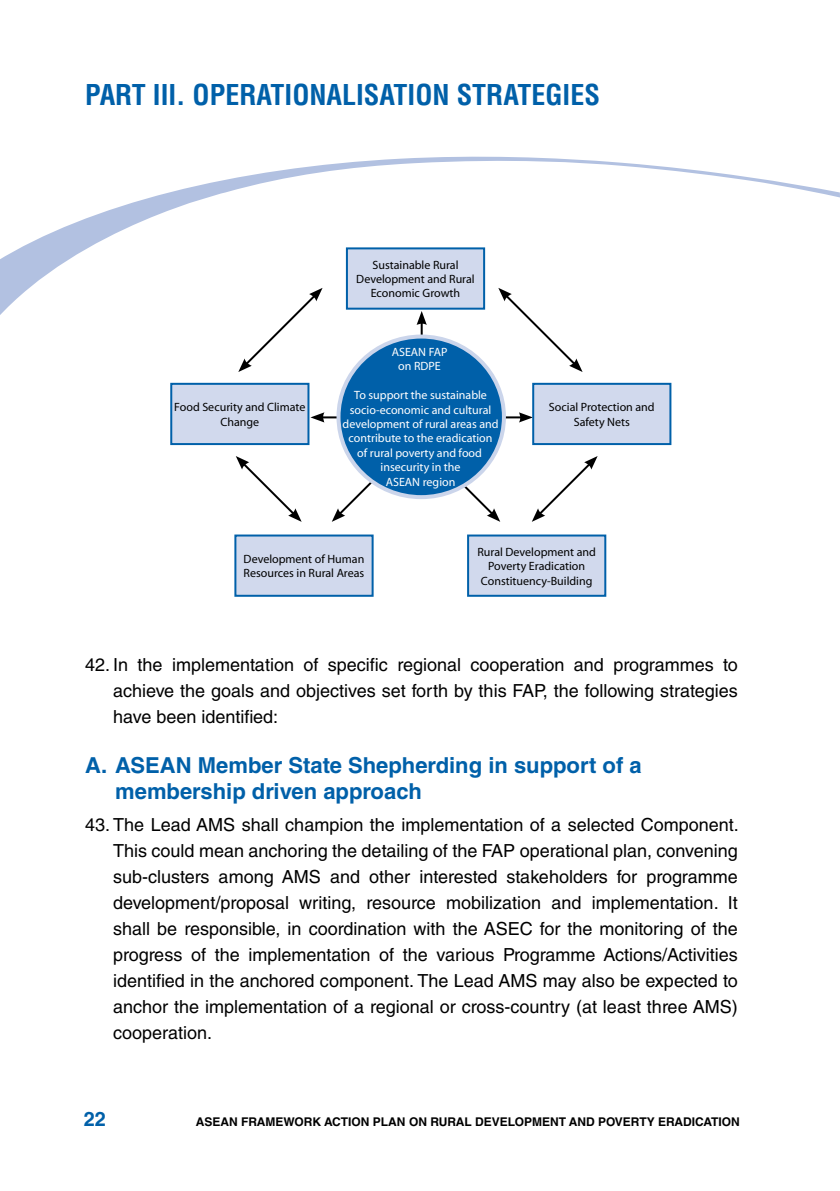
<style>
.page{position:relative;width:840px;height:1191px;background:#fff}
.page>*{position:absolute;margin:0;border:0;box-sizing:border-box;transform-origin:0 0}
.t1{font:700 condensed 28px "Helvetica LT Std";color:#0060a9}
.t2{font:700 22px/26px "Helvetica LT Std";color:#0060a9}
.t3{font:700 20px "Helvetica LT Std";color:#0060a9}
.t4{font:18px/26px "Helvetica LT Std";color:#000;text-align:justify}
.t5{font:12px/14.4px "Myriad";color:#000;text-align:center}
.t6{font:12px/14.4px "Myriad";color:#fff;text-align:center}
.t7{font:700 12px "Helvetica LT Std";color:#000}
</style>
<div class="page">
<svg style="left:0;top:156px;width:839px;height:159px"></svg>
<hr style="left:321px;top:416px;width:200px;height:2px;background:#000">
<svg style="left:310px;top:412px;width:14px;height:10px"></svg>
<svg style="left:518px;top:412px;width:14px;height:10px"></svg>
<hr style="left:420px;top:322px;width:2px;height:97px;background:#000">
<svg style="left:416px;top:311px;width:10px;height:14px"></svg>
<svg style="left:238px;top:288px;width:84px;height:84px"></svg>
<svg style="left:331px;top:440px;width:169px;height:82px"></svg>
<svg style="left:236px;top:456px;width:65px;height:66px"></svg>
<svg style="left:531px;top:456px;width:66px;height:66px"></svg>
<svg style="left:498px;top:288px;width:84px;height:84px"></svg>
<div style="left:347px;top:248px;width:137px;height:61px;background:#d1d9ed"></div>
<div style="left:346px;top:247px;width:139px;height:63px;border:2px solid #0060a9"></div>
<div style="left:533px;top:384px;width:137px;height:60px;background:#d1d9ed"></div>
<div style="left:532px;top:383px;width:139px;height:62px;border:2px solid #0060a9"></div>
<div style="left:171px;top:384px;width:137px;height:60px;background:#d1d9ed"></div>
<div style="left:170px;top:383px;width:139px;height:62px;border:2px solid #0060a9"></div>
<div style="left:235px;top:535px;width:137px;height:61px;background:#d1d9ed"></div>
<div style="left:234px;top:534px;width:139px;height:63px;border:2px solid #0060a9"></div>
<div style="left:468px;top:535px;width:137px;height:61px;background:#d1d9ed"></div>
<div style="left:467px;top:534px;width:139px;height:63px;border:2px solid #0060a9"></div>
<div style="left:338px;top:336px;width:165px;height:161px;background:#0060a9;border-radius:50%"></div>
<div style="left:336px;top:334px;width:169px;height:165px;border:4px solid #cbd5eb;border-radius:50%"></div>
<h1 class="t1" style="left:85px;top:77px;width:499px">PART III. OPERATIONALISATION STRATEGIES</h1>
<p class="t5" style="left:174px;top:400px;width:132px">Food Security and Climate<br>Change</p>
<p class="t5" style="left:356px;top:258px;width:120px">Sustainable Rural<br>Development and Rural<br>Economic Growth</p>
<p class="t6" style="left:391px;top:345px;width:57px">ASEAN FAP on RDPE</p>
<p class="t6" style="left:342px;top:388px;width:157px">To support the sustainable socio-economic and cultural development of rural areas and contribute to the eradication of rural poverty and food insecurity in the<br>ASEAN region</p>
<p class="t5" style="left:548px;top:400px;width:107px">Social Protection and<br>Safety Nets</p>
<p class="t5" style="left:243px;top:552px;width:122px;text-align:left">Development of Human<br>Resources in Rural Areas</p>
<p class="t5" style="left:477px;top:545px;width:120px">Rural Development and<br>Poverty Eradication<br>Constituency-Building</p>
<p class="t4" style="left:113px;top:651px;width:625px;text-indent:-28px">42. In the implementation of specific regional cooperation and programmes to achieve the goals and objectives set forth by this FAP, the following strategies have been identified:</p>
<p class="t2" style="left:115px;top:751px;width:527px;text-indent:-30px">A. ASEAN Member State Shepherding in support of a membership driven approach</p>
<p class="t4" style="left:113px;top:811px;width:626px;text-indent:-28px">43. The Lead AMS shall champion the implementation of a selected Component.<br>This could mean anchoring the detailing of the FAP operational plan, convening sub-clusters among AMS and other interested stakeholders for programme development/proposal writing, resource mobilization and implementation. It shall be responsible, in coordination with the ASEC for the monitoring of the progress of the implementation of the various Programme Actions/Activities identified in the anchored component. The Lead AMS may also be expected to anchor the implementation of a regional or cross-country (at least three AMS) cooperation.</p>
<p class="t3" style="left:84px;top:1106px;width:24px">22</p>
<p class="t7" style="left:196px;top:1114px;width:545px">ASEAN FRAMEWORK ACTION PLAN ON RURAL DEVELOPMENT AND POVERTY ERADICATION</p>
</div>
